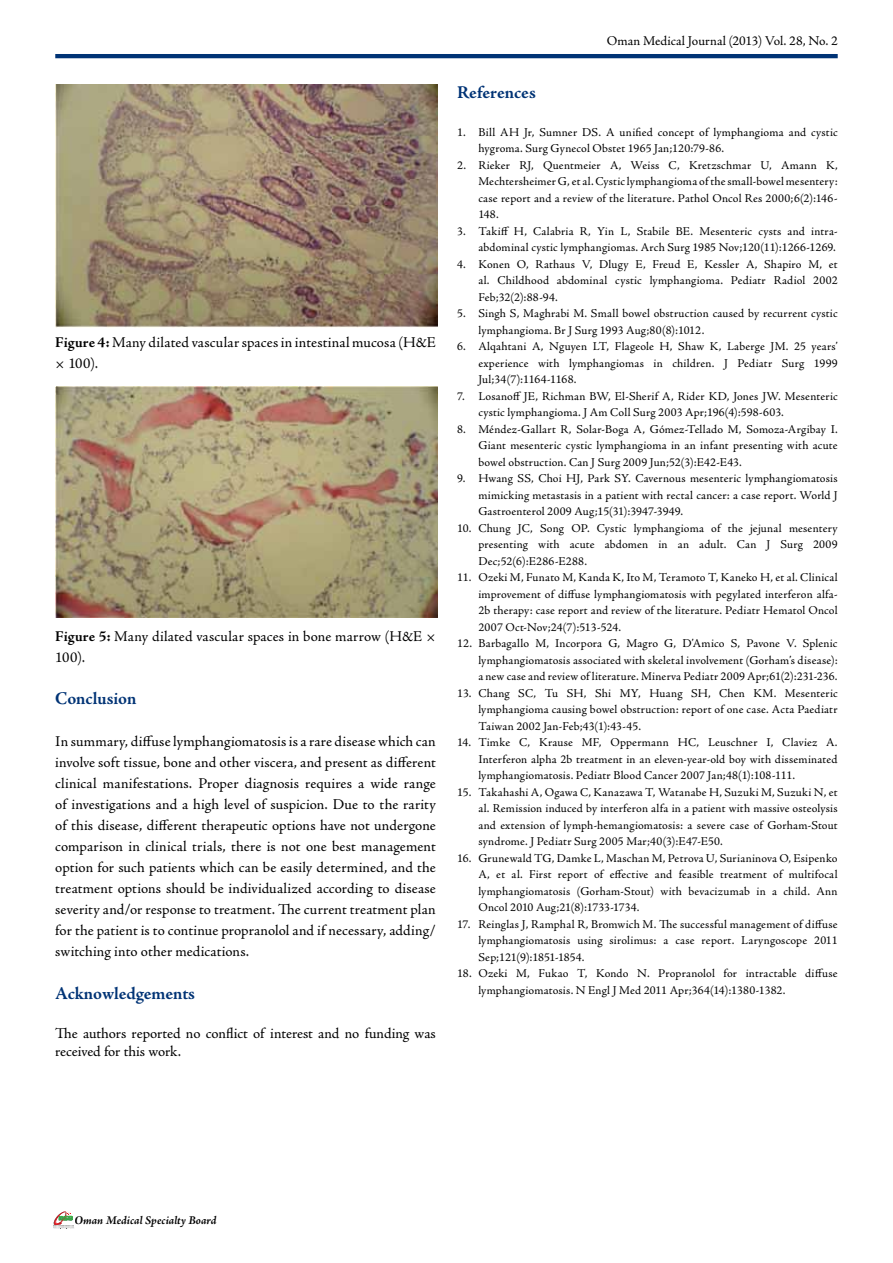
<style>
.page{position:relative;width:893px;height:1263px;background:#fff}
.page>*{position:absolute;margin:0;border:0;box-sizing:border-box;transform-origin:0 0}
.t1{font:700 18px "Adobe Jenson Pro";letter-spacing:-.005em;color:#003375}
.t2{font:15px/21px "Adobe Jenson Pro";letter-spacing:.005em;color:#000}
.t3{font:13.5px "Adobe Jenson Pro";letter-spacing:.005em;color:#000}
.t4{font:12px/16.5px "Adobe Jenson Pro";letter-spacing:.015em;color:#000;text-align:justify}
.t5{font:italic 700 12px "Adobe Jenson Pro";letter-spacing:-.005em;color:#000}
.s1{font-weight:700}
</style>
<div class="page">
<hr style="left:55px;top:54px;width:783px;height:4px;background:#003375">
<svg style="left:53px;top:1211px;width:21px;height:18px"></svg>
<img style="left:55px;top:84px;width:382px;height:243px">
<img style="left:56px;top:387px;width:381px;height:230px">
<p class="t2" style="left:55px;top:332px;width:382px"><span class="s1">Figure 4:</span> Many dilated vascular spaces in intestinal mucosa (H&amp;E × 100).</p>
<p class="t2" style="left:55px;top:626px;width:382px"><span class="s1">Figure 5:</span> Many dilated vascular spaces in bone marrow (H&amp;E ×<br>100).</p>
<h1 class="t1" style="left:55px;top:688px;width:83px">Conclusion</h1>
<p class="t2" style="left:55px;top:731px;width:382px;text-align:justify">In summary, diffuse lymphangiomatosis is a rare disease which can involve soft tissue, bone and other viscera, and present as different clinical manifestations. Proper diagnosis requires a wide range of investigations and a high level of suspicion. Due to the rarity of this disease, different therapeutic options have not undergone comparison in clinical trials, there is not one best management option for such patients which can be easily determined, and the treatment options should be individualized according to disease severity and/or response to treatment. The current treatment plan for the patient is to continue propranolol and if necessary, adding/ switching into other medications.</p>
<h1 class="t1" style="left:55px;top:983px;width:141px">Acknowledgements</h1>
<p class="t2" style="left:55px;top:1025px;width:382px;line-height:18px">The authors reported no conflict of interest and no funding was received for this work.</p>
<p class="t3" style="left:607px;top:33px;width:232px">Oman Medical Journal (2013) Vol. 28, No. 2</p>
<h1 class="t1" style="left:457px;top:82px;width:80px">References</h1>
<p class="t4" style="left:478px;top:124px;width:361px;text-indent:-21px">1. Bill AH Jr, Sumner DS. A unified concept of lymphangioma and cystic hygroma. Surg Gynecol Obstet 1965 Jan;120:79-86.</p>
<p class="t4" style="left:478px;top:157px;width:361px;text-indent:-21px">2. Rieker RJ, Quentmeier A, Weiss C, Kretzschmar U, Amann K, Mechtersheimer G, et al. Cystic lymphangioma of the small-bowel mesentery: case report and a review of the literature. Pathol Oncol Res 2000;6(2):146- 148.</p>
<p class="t4" style="left:457px;top:223px;width:382px;text-align:right">3. Takiff H, Calabria R, Yin L, Stabile BE. Mesenteric cysts and intra&shy;abdominal cystic lymphangiomas. Arch Surg 1985 Nov;120(11):1266-1269.</p>
<p class="t4" style="left:478px;top:256px;width:361px;text-indent:-21px">4. Konen O, Rathaus V, Dlugy E, Freud E, Kessler A, Shapiro M, et al. Childhood abdominal cystic lymphangioma. Pediatr Radiol 2002<br>Feb;32(2):88-94.</p>
<p class="t4" style="left:478px;top:305px;width:361px;text-indent:-21px">5. Singh S, Maghrabi M. Small bowel obstruction caused by recurrent cystic lymphangioma. Br J Surg 1993 Aug;80(8):1012.</p>
<p class="t4" style="left:478px;top:338px;width:361px;text-indent:-21px">6. Alqahtani A, Nguyen LT, Flageole H, Shaw K, Laberge JM. 25 years’ experience with lymphangiomas in children. J Pediatr Surg 1999<br>Jul;34(7):1164-1168.</p>
<p class="t4" style="left:478px;top:388px;width:361px;text-indent:-21px">7. Losanoff JE, Richman BW, El-Sherif A, Rider KD, Jones JW. Mesenteric cystic lymphangioma. J Am Coll Surg 2003 Apr;196(4):598-603.</p>
<p class="t4" style="left:478px;top:421px;width:361px;text-indent:-21px">8. Méndez-Gallart R, Solar-Boga A, Gómez-Tellado M, Somoza-Argibay I.<br>Giant mesenteric cystic lymphangioma in an infant presenting with acute bowel obstruction. Can J Surg 2009 Jun;52(3):E42-E43.</p>
<p class="t4" style="left:478px;top:470px;width:361px;text-indent:-21px">9. Hwang SS, Choi HJ, Park SY. Cavernous mesenteric lymphangiomatosis mimicking metastasis in a patient with rectal cancer: a case report. World J Gastroenterol 2009 Aug;15(31):3947-3949.</p>
<p class="t4" style="left:478px;top:520px;width:361px;text-indent:-21px">10. Chung JC, Song OP. Cystic lymphangioma of the jejunal mesentery presenting with acute abdomen in an adult. Can J Surg 2009<br>Dec;52(6):E286-E288.</p>
<p class="t4" style="left:478px;top:569px;width:361px;text-indent:-21px">11. Ozeki M, Funato M, Kanda K, Ito M, Teramoto T, Kaneko H, et al. Clinical improvement of diffuse lymphangiomatosis with pegylated interferon alfa-2b therapy: case report and review of the literature. Pediatr Hematol Oncol 2007 Oct-Nov;24(7):513-524.</p>
<p class="t4" style="left:478px;top:635px;width:361px;text-indent:-21px">12. Barbagallo M, Incorpora G, Magro G, D’Amico S, Pavone V. Splenic lymphangiomatosis associated with skeletal involvement (Gorham’s disease): a new case and review of literature. Minerva Pediatr 2009 Apr;61(2):231-236.</p>
<p class="t4" style="left:478px;top:685px;width:361px;text-indent:-21px">13. Chang SC, Tu SH, Shi MY, Huang SH, Chen KM. Mesenteric lymphangioma causing bowel obstruction: report of one case. Acta Paediatr Taiwan 2002 Jan-Feb;43(1):43-45.</p>
<p class="t4" style="left:478px;top:734px;width:361px;text-indent:-21px">14. Timke C, Krause MF, Oppermann HC, Leuschner I, Claviez A.<br>Interferon alpha 2b treatment in an eleven-year-old boy with disseminated lymphangiomatosis. Pediatr Blood Cancer 2007 Jan;48(1):108-111.</p>
<p class="t4" style="left:478px;top:784px;width:361px;text-indent:-21px">15. Takahashi A, Ogawa C, Kanazawa T, Watanabe H, Suzuki M, Suzuki N, et al. Remission induced by interferon alfa in a patient with massive osteolysis and extension of lymph-hemangiomatosis: a severe case of Gorham-Stout syndrome. J Pediatr Surg 2005 Mar;40(3):E47-E50.</p>
<p class="t4" style="left:478px;top:850px;width:361px;text-indent:-21px">16. Grunewald TG, Damke L, Maschan M, Petrova U, Surianinova O, Esipenko A, et al. First report of effective and feasible treatment of multifocal lymphangiomatosis (Gorham-Stout) with bevacizumab in a child. Ann Oncol 2010 Aug;21(8):1733-1734.</p>
<p class="t4" style="left:478px;top:916px;width:361px;text-indent:-21px">17. Reinglas J, Ramphal R, Bromwich M. The successful management of diffuse lymphangiomatosis using sirolimus: a case report. Laryngoscope 2011<br>Sep;121(9):1851-1854.</p>
<p class="t4" style="left:478px;top:965px;width:361px;text-indent:-21px">18. Ozeki M, Fukao T, Kondo N. Propranolol for intractable diffuse lymphangiomatosis. N Engl J Med 2011 Apr;364(14):1380-1382.</p>
<p class="t5" style="left:74px;top:1214px;width:144px">Oman Medical Specialty Board</p>
</div>
